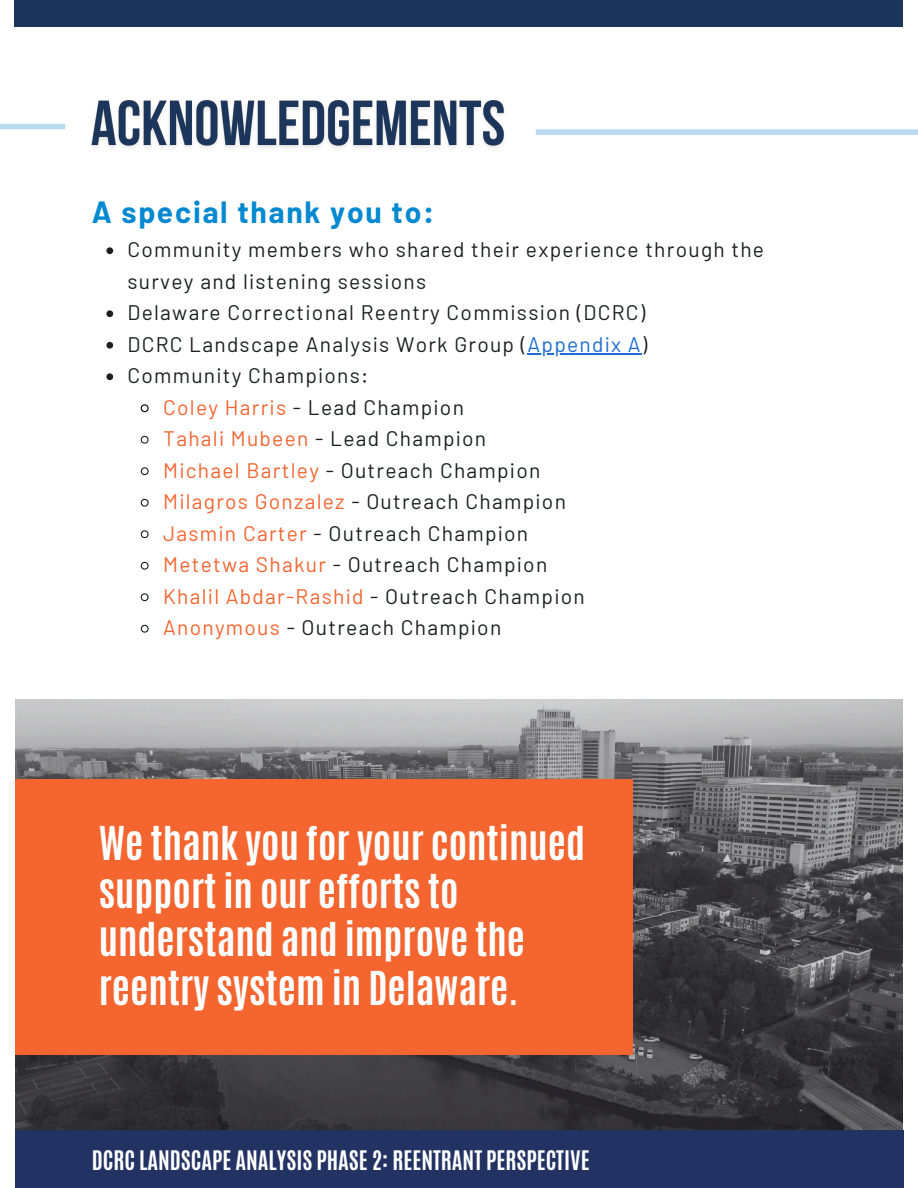
<style>
.page{position:relative;width:918px;height:1188px;background:#fff}
.page>*{position:absolute;margin:0;border:0;box-sizing:border-box;transform-origin:0 0}
.t1{font:700 39px/48.3px "Antonio";color:#fff}
.t2{font:700 30px "Barlow";letter-spacing:.06em;color:#0089d1}
.t3{font:700 22.5px "Antonio";color:#fff}
.t4{font:21px/31.5px "Barlow";letter-spacing:.06em;color:#1c2120}
.t5{font:21px "Barlow";letter-spacing:.06em;color:#f46531}
.s1{color:#1e6cd4}
.s2{color:#f46531}
.s3{color:#1c2120}
</style>
<div class="page">
<div style="left:15px;top:0;width:888px;height:27px;background:#1b355b"></div>
<img style="left:91px;top:100px;width:414px;height:48px">
<div style="left:536px;top:129px;width:382px;height:6px;background:#badbef"></div>
<div style="left:0;top:124px;width:65px;height:5px;background:#badbef"></div>
<svg style="left:106px;top:247px;width:7px;height:7px"></svg>
<svg style="left:106px;top:310px;width:7px;height:7px"></svg>
<svg style="left:106px;top:342px;width:7px;height:7px"></svg>
<hr style="left:528px;top:353px;width:114px;height:1px;background:#1e6cd4">
<svg style="left:106px;top:373px;width:7px;height:7px"></svg>
<svg style="left:140px;top:404px;width:9px;height:9px"></svg>
<svg style="left:140px;top:435px;width:9px;height:9px"></svg>
<svg style="left:140px;top:467px;width:9px;height:9px"></svg>
<svg style="left:140px;top:498px;width:9px;height:9px"></svg>
<svg style="left:140px;top:530px;width:9px;height:9px"></svg>
<svg style="left:140px;top:561px;width:9px;height:9px"></svg>
<svg style="left:140px;top:593px;width:9px;height:9px"></svg>
<svg style="left:140px;top:624px;width:9px;height:9px"></svg>
<img style="left:15px;top:700px;width:887px;height:430px">
<div style="left:15px;top:1130px;width:888px;height:58px;background:#223262"></div>
<div style="left:15px;top:779px;width:618px;height:276px;background:#f46530"></div>
<h3 class="t2" style="left:92px;top:193px;width:344px">A special thank you to:</h3>
<p class="t4" style="left:127px;top:233px;width:638px">Community members who shared their experience through the survey and listening sessions</p>
<p class="t4" style="left:127px;top:296px;width:519px">Delaware Correctional Reentry Commission (DCRC)</p>
<p class="t4" style="left:127px;top:328px;width:521px">DCRC Landscape Analysis Work Group (<span class="s1">Appendix A</span>)</p>
<p class="t4" style="left:127px;top:359px;width:242px">Community Champions:</p>
<p class="t4" style="left:163px;top:391px;width:302px"><span class="s2">Coley Harris</span> - Lead Champion</p>
<p class="t4" style="left:163px;top:422px;width:325px"><span class="s2">Tahali Mubeen</span> - Lead Champion</p>
<p class="t4" style="left:163px;top:454px;width:379px"><span class="s2">Michael Bartley</span> - Outreach Champion</p>
<p class="t4" style="left:163px;top:485px;width:404px"><span class="s2">Milagros Gonzalez</span> - Outreach Champion</p>
<p class="t4" style="left:163px;top:517px;width:367px"><span class="s2">Jasmin Carter</span> - Outreach Champion</p>
<p class="t4" style="left:163px;top:548px;width:386px"><span class="s2">Metetwa Shakur</span> - Outreach Champion</p>
<p class="t5" style="left:163px;top:583px;width:423px">Khalil Abdar-Rashid <span class="s3">- Outreach Champion</span></p>
<p class="t4" style="left:163px;top:611px;width:340px"><span class="s2">Anonymous</span> - Outreach Champion</p>
<h4 class="t1" style="left:99px;top:819px;width:488px">We thank you for your continued support in our efforts to understand and improve the reentry system in Delaware.</h4>
<h2 class="t3" style="left:92px;top:1145px;width:499px">DCRC LANDSCAPE ANALYSIS PHASE 2: REENTRANT PERSPECTIVE</h2>
</div>
